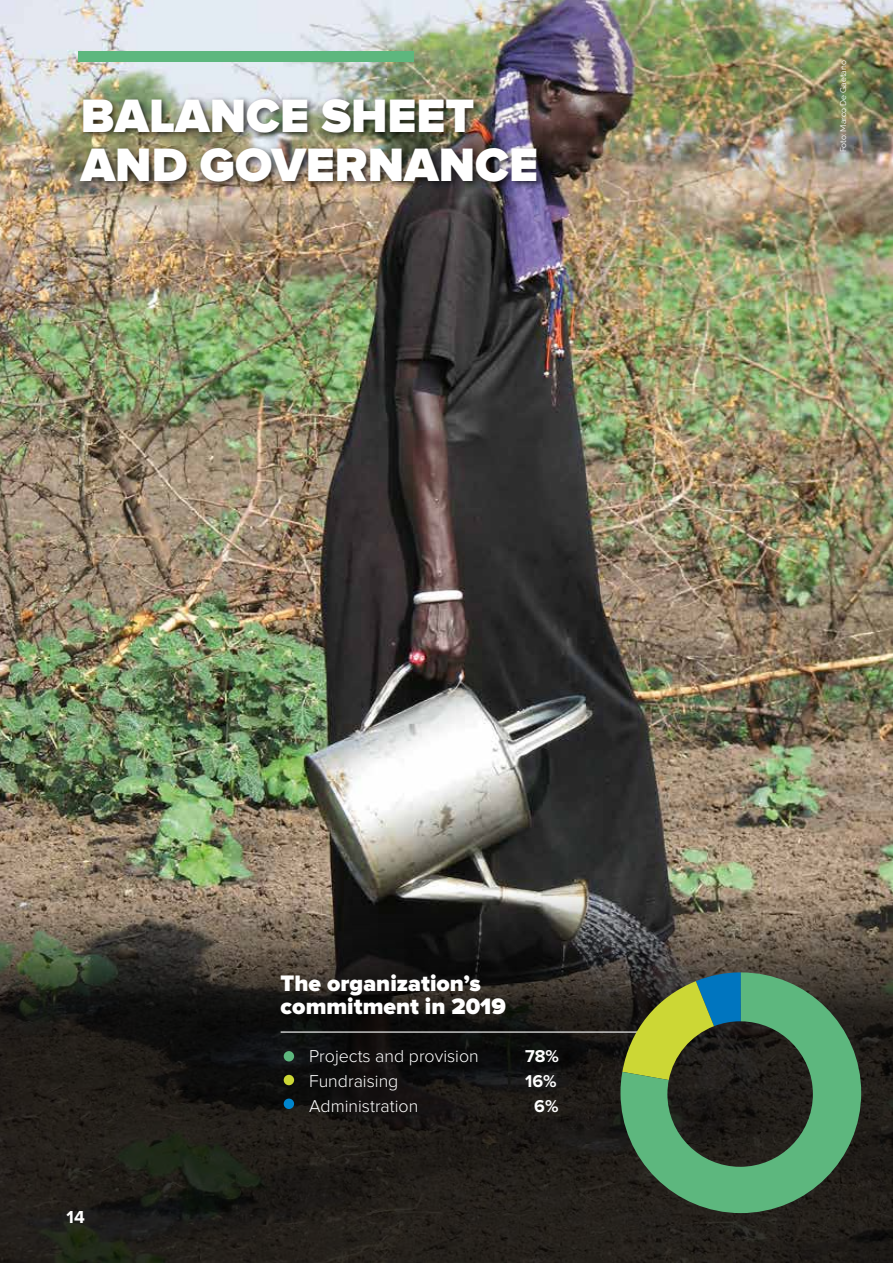
<style>
.page{position:relative;width:893px;height:1263px;background:#fff}
.page>*{position:absolute;margin:0;border:0;box-sizing:border-box;transform-origin:0 0}
.t1{font:900 48.6px/48.6px "Proxima Nova";color:#fff}
.t2{font:900 23.25px/23.2px "Proxima Nova";color:#fff}
.t3{font:700 18px "Proxima Nova";color:#fff}
.t4{font:300 17.85px "Proxima Nova";color:#fff}
.t5{font:700 17.85px "Proxima Nova";color:#fff}
.t6{font:8.25px "Raleway";color:#fff}
</style>
<div class="page">
<img style="left:0;top:0;width:893px;height:878px">
<svg style="left:0;top:878px;width:893px;height:385px;background:#302d26"></svg>
<div style="left:76px;top:95px;width:470px;height:96px;background:#000;opacity:.75"></div>
<div style="left:79px;top:51px;width:335px;height:11px;background:#5db77e"></div>
<div style="left:284px;top:1051px;width:10px;height:10px;background:#5db77e;border-radius:50%"></div>
<div style="left:284px;top:1098px;width:10px;height:11px;background:#0086ce;border-radius:50%"></div>
<div style="left:284px;top:1075px;width:10px;height:10px;background:#ccd735;border-radius:50%"></div>
<hr style="left:281px;top:1031px;width:358px;height:2px;background:#fff">
<svg style="left:620px;top:972px;width:241px;height:241px;background:#466b48"></svg>
<h1 class="t1" style="left:81px;top:93px;width:459px">BALANCE SHEET<br>AND GOVERNANCE</h1>
<p class="t6" style="left:839px;top:152px;width:93px;rotate:-90deg">Foto: Marco De Gaetano</p>
<p class="t3" style="left:67px;top:1207px;width:20px">14</p>
<h2 class="t2" style="left:281px;top:972px;width:227px">The organization’s commitment in 2019</h2>
<p class="t4" style="left:309px;top:1045px;width:171px">Projects and provision</p>
<p class="t5" style="left:525px;top:1045px;width:35px">78%</p>
<p class="t4" style="left:309px;top:1070px;width:91px">Fundraising</p>
<p class="t5" style="left:525px;top:1070px;width:33px">16%</p>
<p class="t4" style="left:309px;top:1095px;width:111px">Administration</p>
<p class="t5" style="left:534px;top:1095px;width:26px">6%</p>
</div>
